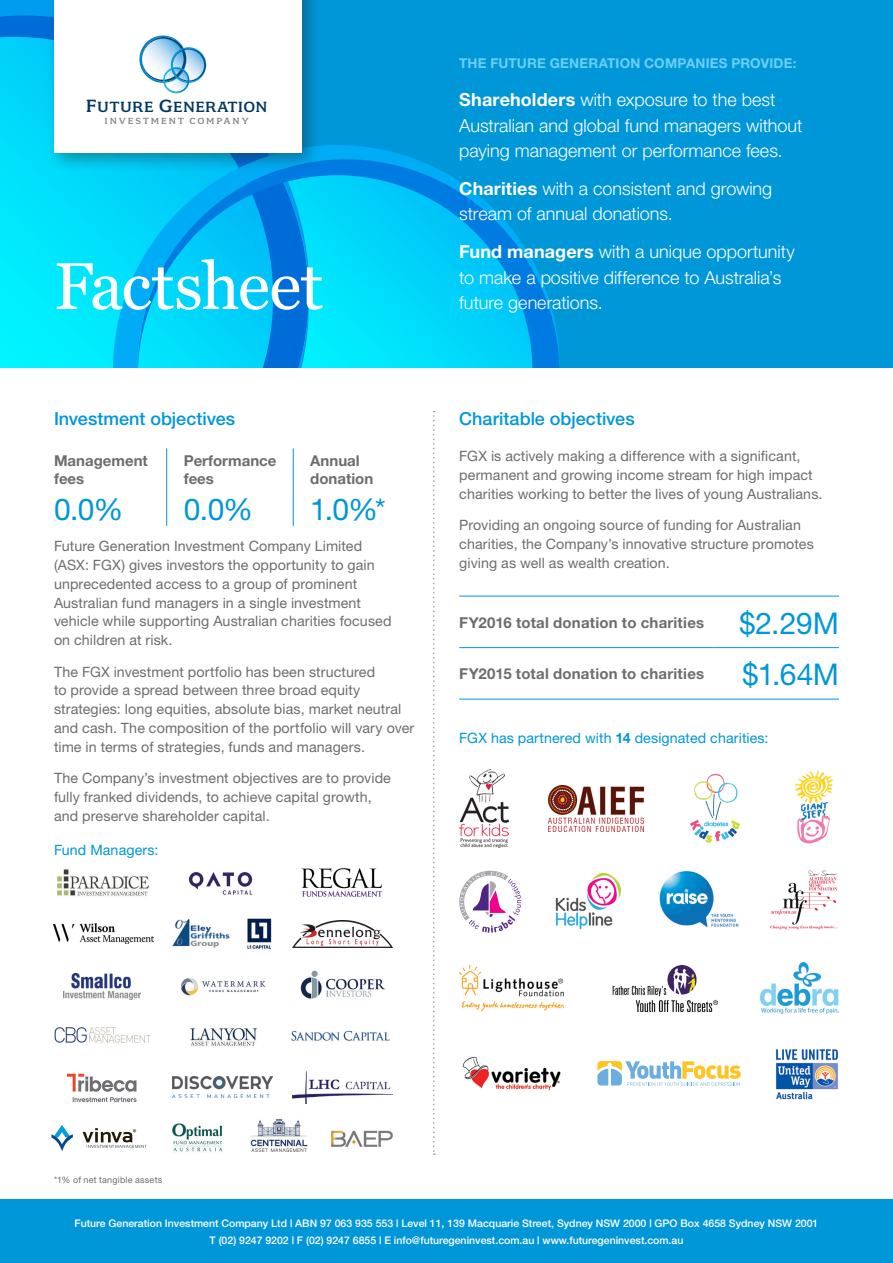
<style>
.page{position:relative;width:893px;height:1263px;background:#fff}
.page>*{position:absolute;margin:0;border:0;box-sizing:border-box;transform-origin:0 0}
.t1{font:66px "Georgia";letter-spacing:-.015em;color:#fff}
.t2{font:30px "Helvetica Neue";letter-spacing:-.01em;color:#0097d9}
.t3{font:300 18px/25.3px "Helvetica Neue";color:#fff}
.t4{font:500 18px "Helvetica Neue";color:#0097d9}
.t5{font:500 16.65px "Fairplex Wide OT";letter-spacing:.02em;color:#003763}
.t6{font:700 15px/18px "Helvetica Neue";letter-spacing:.005em;color:#6c6d70}
.t7{font:14.25px/18.8px "Helvetica Neue";letter-spacing:.005em;color:#6c6d70}
.t8{font:14.25px "Helvetica Neue";letter-spacing:.005em;color:#0097d9}
.t9{font:700 13.5px "Helvetica Neue";letter-spacing:.015em;color:#6bcff6}
.Body_intro{font:500 10.5px "Helvetica Neue";color:#fff}
.t10{font:500 10.05px "Fairplex Wide OT";letter-spacing:.195em;color:#808285}
.t11{font:9px "Helvetica Neue";letter-spacing:.02em;color:#6c6d70}
.s1{font-size:19.95px}
.s2{font-weight:700}
</style>
<div class="page">
<div style="left:0;top:0;width:893px;height:368px;background:#0097d9"></div>
<svg style="left:0;top:8px;width:106px;height:360px;background:#00defa"></svg>
<svg style="left:106px;top:145px;width:289px;height:223px;background:#00ccf8"></svg>
<svg style="left:137px;top:153px;width:422px;height:215px;background:#00b9f1"></svg>
<div style="left:46px;top:0;width:276px;height:173px;background:#231f20;opacity:.4"></div>
<div style="left:54px;top:0;width:248px;height:153px;background:#fff"></div>
<svg style="left:139px;top:36px;width:67px;height:58px"></svg>
<div style="left:0;top:1199px;width:893px;height:64px;background:#0097d9"></div>
<img style="left:459px;top:770px;width:50px;height:77px">
<img style="left:548px;top:786px;width:96px;height:45px">
<img style="left:690px;top:773px;width:50px;height:70px">
<img style="left:795px;top:770px;width:38px;height:74px">
<img style="left:555px;top:872px;width:66px;height:58px">
<img style="left:659px;top:871px;width:80px;height:56px">
<img style="left:776px;top:1049px;width:63px;height:51px">
<img style="left:770px;top:871px;width:68px;height:58px">
<img style="left:459px;top:966px;width:105px;height:45px">
<img style="left:613px;top:966px;width:104px;height:46px">
<svg style="left:597px;top:1061px;width:144px;height:25px"></svg>
<img style="left:760px;top:962px;width:79px;height:52px">
<img style="left:462px;top:1056px;width:99px;height:35px">
<svg style="left:459px;top:871px;width:62px;height:62px"></svg>
<img style="left:57px;top:869px;width:92px;height:27px">
<img style="left:331px;top:1130px;width:62px;height:17px">
<img style="left:301px;top:868px;width:82px;height:29px">
<img style="left:250px;top:1119px;width:58px;height:32px">
<img style="left:173px;top:919px;width:57px;height:28px">
<img style="left:293px;top:920px;width:100px;height:27px">
<img style="left:54px;top:923px;width:100px;height:21px">
<img style="left:181px;top:977px;width:85px;height:19px">
<img style="left:300px;top:970px;width:85px;height:29px">
<img style="left:54px;top:1027px;width:97px;height:16px">
<img style="left:190px;top:1027px;width:67px;height:19px">
<img style="left:291px;top:1030px;width:99px;height:11px">
<img style="left:67px;top:1073px;width:70px;height:30px">
<img style="left:173px;top:1077px;width:100px;height:20px">
<img style="left:293px;top:1071px;width:100px;height:32px">
<img style="left:172px;top:1123px;width:51px;height:29px">
<img style="left:64px;top:973px;width:76px;height:26px">
<img style="left:189px;top:872px;width:64px;height:23px">
<svg style="left:433px;top:411px;width:2px;height:744px"></svg>
<hr style="left:166px;top:448px;width:1px;height:42px;background:#0097d9">
<hr style="left:293px;top:448px;width:1px;height:42px;background:#0097d9">
<hr style="left:166px;top:490px;width:1px;height:36px;background:#0097d9">
<hr style="left:293px;top:490px;width:1px;height:36px;background:#0097d9">
<hr style="left:459px;top:596px;width:255px;height:1px;background:#0097d9">
<hr style="left:714px;top:596px;width:125px;height:1px;background:#0097d9">
<hr style="left:459px;top:647px;width:255px;height:1px;background:#0097d9">
<hr style="left:714px;top:647px;width:125px;height:1px;background:#0097d9">
<hr style="left:459px;top:699px;width:255px;height:1px;background:#0097d9">
<hr style="left:714px;top:699px;width:125px;height:1px;background:#0097d9">
<img style="left:247px;top:918px;width:25px;height:31px">
<svg style="left:52px;top:1125px;width:21px;height:26px"></svg>
<svg style="left:83px;top:1128px;width:64px;height:20px"></svg>
<p class="t5" style="left:86px;top:97px;width:183px"><span class="s1">F</span>UTURE <span class="s1">G</span>ENERATION</p>
<p class="t10" style="left:105px;top:116px;width:145px">INVESTMENT COMPANY</p>
<p class="t1" style="left:54px;top:238px;width:271px">Factsheet</p>
<p class="t4" style="left:54px;top:408px;width:183px">Investment objectives</p>
<p class="t6" style="left:54px;top:451px;width:95px">Management fees</p>
<p class="t6" style="left:184px;top:451px;width:94px">Performance fees</p>
<p class="t6" style="left:310px;top:451px;width:51px">Annual</p>
<p class="t6" style="left:310px;top:469px;width:65px">donation</p>
<p class="t2" style="left:54px;top:491px;width:71px">0.0%</p>
<p class="t2" style="left:184px;top:491px;width:71px">0.0%</p>
<p class="t2" style="left:310px;top:491px;width:77px">1.0%*</p>
<p class="t7" style="left:54px;top:537px;width:339px">Future Generation Investment Company Limited (ASX: FGX) gives investors the opportunity to gain unprecedented access to a group of prominent Australian fund managers in a single investment vehicle while supporting Australian charities focused on children at risk.</p>
<p class="t7" style="left:54px;top:662px;width:362px">The FGX investment portfolio has been structured<br>to provide a spread between three broad equity strategies: long equities, absolute bias, market neutral and cash. The composition of the portfolio will vary over time in terms of strategies, funds and managers.</p>
<p class="t7" style="left:54px;top:768px;width:338px;line-height:19.2px">The Company’s investment objectives are to provide fully franked dividends, to achieve capital growth, and preserve shareholder capital.</p>
<p class="t8" style="left:54px;top:842px;width:106px">Fund Managers:</p>
<p class="t9" style="left:459px;top:55px;width:339px">THE FUTURE GENERATION COMPANIES PROVIDE:</p>
<p class="t3" style="left:459px;top:87px;width:345px"><span class="s2">Shareholders</span> with exposure to the best<br>Australian and global fund managers without paying management or performance fees.</p>
<p class="t3" style="left:459px;top:176px;width:315px"><span class="s2">Charities</span> with a consistent and growing stream of annual donations.</p>
<p class="t3" style="left:459px;top:239px;width:337px"><span class="s2">Fund managers</span> with a unique opportunity to make a positive difference to Australia’s future generations.</p>
<p class="t4" style="left:459px;top:408px;width:177px">Charitable objectives</p>
<p class="t7" style="left:459px;top:446px;width:365px">FGX is actively making a difference with a significant, permanent and growing income stream for high impact charities working to better the lives of young Australians.</p>
<p class="t7" style="left:459px;top:515px;width:356px;line-height:19.2px">Providing an ongoing source of funding for Australian charities, the Company’s innovative structure promotes giving as well as wealth creation.</p>
<p class="t6" style="left:459px;top:613px;width:246px">FY2016 total donation to charities</p>
<p class="t2" style="left:739px;top:605px;width:101px">$2.29M</p>
<p class="t6" style="left:459px;top:664px;width:246px">FY2015 total donation to charities</p>
<p class="t2" style="left:742px;top:657px;width:98px">$1.64M</p>
<p class="t8" style="left:459px;top:729px;width:311px">FGX has partnered with <span class="s2">14</span> designated charities:</p>
<p class="t11" style="left:54px;top:1174px;width:110px">*1% of net tangible assets</p>
<p class="Body_intro" style="left:75px;top:1216px;width:745px">Future Generation Investment Company Ltd | ABN 97 063 935 553 | Level 11, 139 Macquarie Street, Sydney NSW 2000 | GPO Box 4658 Sydney NSW 2001</p>
<p class="Body_intro" style="left:210px;top:1234px;width:475px">T (02) 9247 9202 | F (02) 9247 6855 | E info@futuregeninvest.com.au | www.futuregeninvest.com.au</p>
</div>
